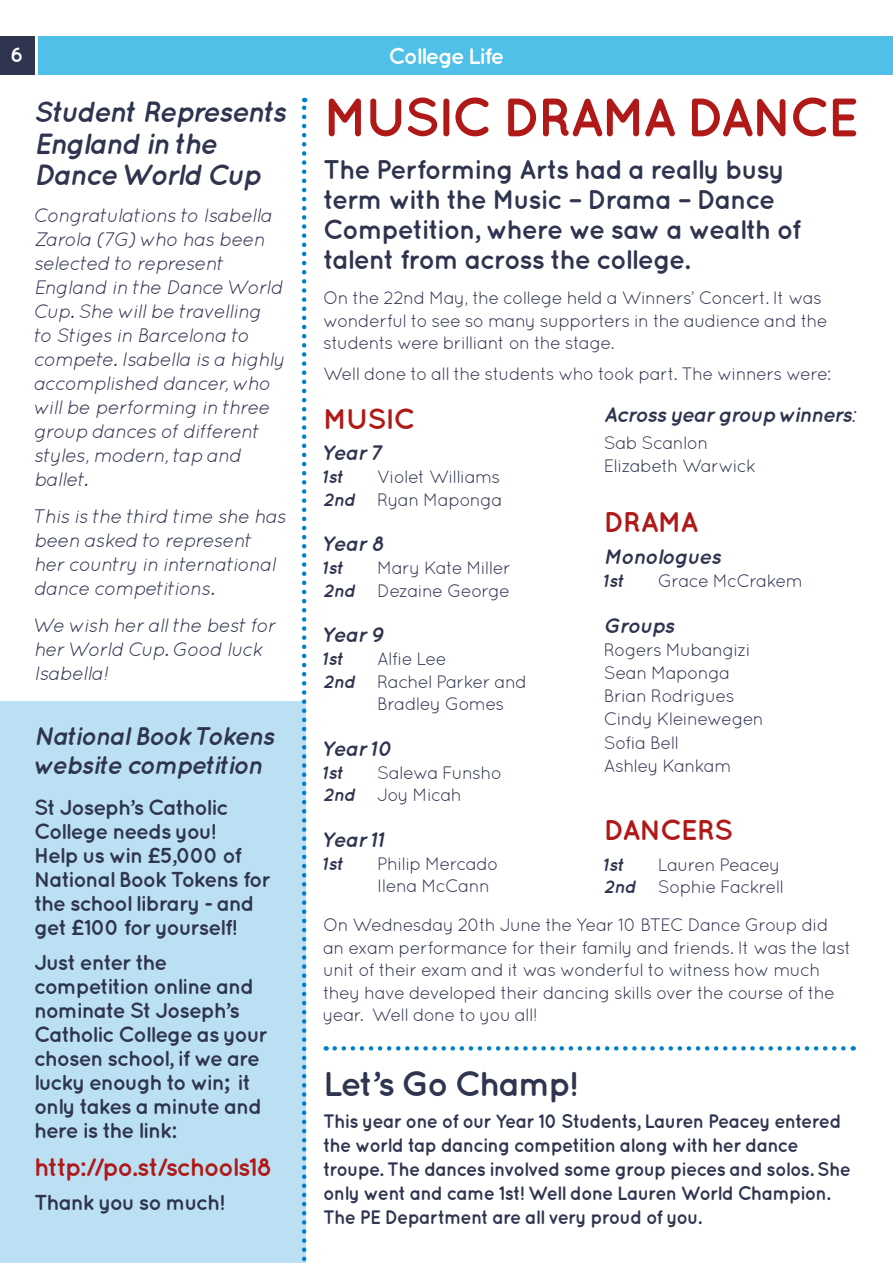
<style>
.page{position:relative;width:893px;height:1263px;background:#fff}
.page>*{position:absolute;margin:0;border:0;box-sizing:border-box;transform-origin:0 0}
.t1{font:700 54px "Quicksand";letter-spacing:-.055em;color:#af1917}
.t2{font:700 34.5px "Quicksand";letter-spacing:-.07em;color:#2f344f}
.t3{font:italic 700 29.25px/31.5px "Quicksand";letter-spacing:-.055em;color:#2f344f}
.t4{font:700 28.5px "Quicksand";letter-spacing:-.035em;color:#af1917}
.t5{font:700 27px/30px "Quicksand";letter-spacing:-.045em;color:#2f344f}
.t6{font:italic 700 25.5px/29.2px "Quicksand";letter-spacing:-.06em;color:#2f344f}
.t7{font:700 25.5px "Quicksand";letter-spacing:-.06em;color:#af1917}
.t8{font:700 22.5px "Quicksand";letter-spacing:-.065em;color:#fff}
.t9{font:700 21.6px/24px "Quicksand";letter-spacing:-.055em;color:#2f344f}
.t10{font:italic 700 21px "Quicksand";letter-spacing:-.05em;color:#2f344f}
.t11{font:700 20.7px "Quicksand";color:#fff}
.t12{font:italic 19.5px/24px "Quicksand";letter-spacing:-.04em;color:#2f344f}
.t13{font:700 19.5px/24px "Quicksand";letter-spacing:-.045em;color:#2f344f;scale:.95 1}
.t14{font:18px/23.1px "Quicksand";letter-spacing:-.045em;color:#2f344f}
.t15{font:italic 700 18px "Quicksand";letter-spacing:-.025em;color:#2f344f}
.s1{font-weight:700;font-style:italic}
</style>
<div class="page">
<div style="left:0;top:702px;width:305px;height:561px;background:#bce0f3"></div>
<div style="left:38px;top:36px;width:855px;height:38px;background:#50c0e8"></div>
<div style="left:0;top:36px;width:34px;height:38px;background:#2f344f"></div>
<svg style="left:302px;top:98px;width:4px;height:1165px"></svg>
<svg style="left:335px;top:1046px;width:519px;height:4px"></svg>
<p class="t11" style="left:10px;top:42px;width:15px">6</p>
<p class="t8" style="left:388px;top:43px;width:118px">College Life</p>
<h3 class="t3" style="left:34px;top:96px;width:254px">Student Represents<br>England in the<br>Dance World Cup</h3>
<p class="t12" style="left:34px;top:203px;width:253px">Congratulations to Isabella<br>Zarola (7G) who has been selected to represent<br>England in the Dance World<br>Cup. She will be travelling<br>to Stiges in Barcelona to compete. Isabella is a highly accomplished dancer, who will be performing in three group dances of different styles, modern, tap and ballet.</p>
<p class="t12" style="left:34px;top:504px;width:254px">This is the third time she has been asked to represent her country in international dance competitions.</p>
<p class="t12" style="left:34px;top:613px;width:243px">We wish her all the best for her World Cup. Good luck<br>Isabella!</p>
<h1 class="t1" style="left:323px;top:85px;width:537px">MUSIC DRAMA DANCE</h1>
<h3 class="t5" style="left:323px;top:154px;width:479px">The Performing Arts had a really busy term with the Music – Drama – Dance Competition, where we saw a wealth of talent from across the college.</h3>
<p class="t14" style="left:323px;top:287px;width:506px;line-height:22.5px">On the 22nd May, the college held a Winners’ Concert. It was wonderful to see so many supporters in the audience and the students were brilliant on the stage.</p>
<p class="t14" style="left:323px;top:362px;width:510px">Well done to all the students who took part. The winners were:</p>
<p class="t10" style="left:604px;top:402px;width:254px">Across year group winners:</p>
<p class="t14" style="left:604px;top:431px;width:154px">Sab Scanlon<br>Elizabeth Warwick</p>
<h3 class="t4" style="left:604px;top:505px;width:96px">DRAMA</h3>
<p class="t10" style="left:604px;top:544px;width:119px">Monologues</p>
<p class="t15" style="left:604px;top:570px;width:23px">1st</p>
<p class="t14" style="left:658px;top:569px;width:147px">Grace McCrakem</p>
<p class="t10" style="left:604px;top:613px;width:73px">Groups</p>
<p class="t14" style="left:604px;top:638px;width:162px">Rogers Mubangizi<br>Sean Maponga<br>Brian Rodrigues<br>Cindy Kleinewegen<br>Sofia Bell<br>Ashley Kankam</p>
<h3 class="t4" style="left:323px;top:402px;width:94px">MUSIC</h3>
<p class="t10" style="left:323px;top:440px;width:62px">Year 7</p>
<p class="t15" style="left:323px;top:466px;width:23px">1st</p>
<p class="t14" style="left:323px;top:465px;width:181px;text-align:right">Violet Williams<br><span class="s1">2nd</span> Ryan Maponga</p>
<p class="t10" style="left:323px;top:531px;width:63px">Year 8</p>
<p class="t15" style="left:323px;top:557px;width:23px">1st</p>
<p class="t14" style="left:323px;top:556px;width:189px;text-align:right">Mary Kate Miller<br><span class="s1">2nd</span> Dezaine George</p>
<p class="t10" style="left:323px;top:622px;width:63px">Year 9</p>
<p class="t15" style="left:323px;top:648px;width:23px">1st</p>
<p class="t14" style="left:377px;top:647px;width:71px">Alfie Lee</p>
<p class="t14" style="left:323px;top:670px;width:205px"><span class="s1">2nd</span> Rachel Parker and</p>
<p class="t14" style="left:377px;top:692px;width:129px">Bradley Gomes</p>
<p class="t10" style="left:323px;top:736px;width:71px">Year 10</p>
<p class="t15" style="left:323px;top:761px;width:23px">1st</p>
<h3 class="t6" style="left:34px;top:721px;width:242px">National Book Tokens website competition</h3>
<p class="t9" style="left:34px;top:795px;width:238px">St Joseph’s Catholic<br>College needs you!<br>Help us win £5,000 of<br>National Book Tokens for the school library - and get £100 for yourself!</p>
<p class="t9" style="left:34px;top:950px;width:235px">Just enter the competition online and nominate St Joseph’s<br>Catholic College as your chosen school, if we are lucky enough to win; it only takes a minute and here is the link:</p>
<h3 class="t7" style="left:34px;top:1151px;width:240px">http://po.st/schools18</h3>
<p class="t9" style="left:34px;top:1190px;width:192px">Thank you so much!</p>
<p class="t14" style="left:323px;top:761px;width:180px;text-indent:54px">Salewa Funsho<br><span class="s1">2nd</span> Joy Micah</p>
<p class="t10" style="left:323px;top:827px;width:64px">Year 11</p>
<p class="t15" style="left:323px;top:852px;width:23px">1st</p>
<p class="t14" style="left:377px;top:852px;width:123px">Philip Mercado<br>Ilena McCann</p>
<h3 class="t4" style="left:604px;top:813px;width:131px">DANCERS</h3>
<p class="t15" style="left:604px;top:854px;width:23px">1st</p>
<p class="t14" style="left:604px;top:854px;width:182px;line-height:21.6px;text-align:right">Lauren Peacey<br><span class="s1">2nd</span> Sophie Fackrell</p>
<p class="t14" style="left:323px;top:914px;width:530px;line-height:22.5px">On Wednesday 20th June the Year 10 BTEC Dance Group did an exam performance for their family and friends. It was the last unit of their exam and it was wonderful to witness how much they have developed their dancing skills over the course of the year. Well done to you all!</p>
<h2 class="t2" style="left:323px;top:1063px;width:256px">Let’s Go Champ!</h2>
<p class="t13" style="left:323px;top:1109px;width:557px">This year one of our Year 10 Students, Lauren Peacey entered the world tap dancing competition along with her dance troupe. The dances involved some group pieces and solos. She only went and came 1st! Well done Lauren World Champion.<br>The PE Department are all very proud of you.</p>
</div>
